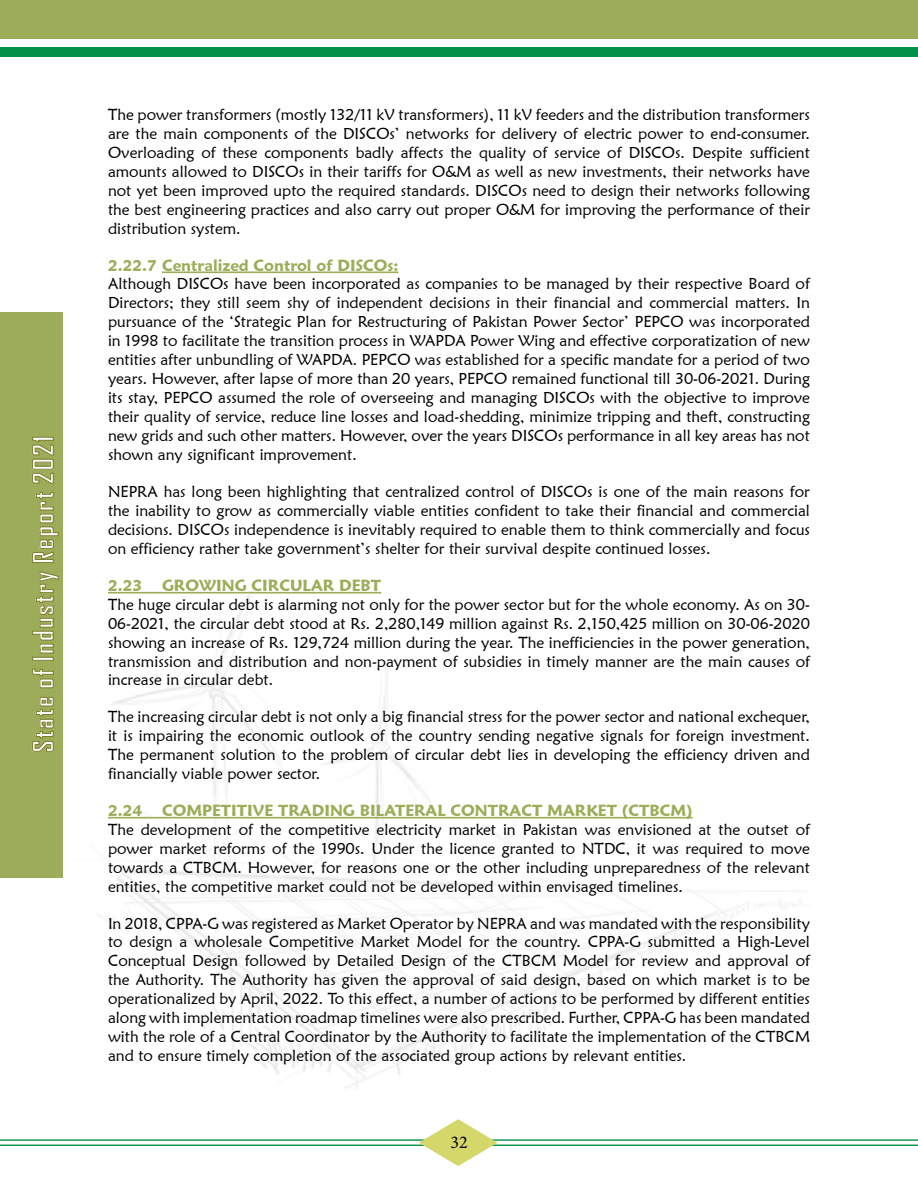
<style>
.page{position:relative;width:918px;height:1188px;background:#fff}
.page>*{position:absolute;margin:0;border:0;box-sizing:border-box;transform-origin:0 0}
.t1{font:700 27.15px "Agency FB";letter-spacing:.07em;color:#fff}
.t2{font:18px "Minion Pro";color:#000}
.t3{font:15.75px/18.9px "Maiandra GD";color:#000;text-align:justify}
.t4{font:600 15.75px "Maiandra GD";color:#9cad58}
</style>
<div class="page">
<img style="left:98px;top:591px;width:696px;height:498px">
<div style="left:0;top:0;width:918px;height:39px;background:#9cac58"></div>
<div style="left:0;top:48px;width:918px;height:9px;background:#039147"></div>
<div style="left:0;top:312px;width:63px;height:566px;background:#9cac58"></div>
<svg style="left:32px;top:697px;width:22px;height:55px"></svg>
<svg style="left:32px;top:669px;width:22px;height:19px"></svg>
<div style="left:32px;top:657px;width:21px;height:4px;border:1px solid #7e7e32"></div>
<svg style="left:32px;top:571px;width:27px;height:82px"></svg>
<svg style="left:32px;top:492px;width:27px;height:71px"></svg>
<svg style="left:32px;top:437px;width:22px;height:47px"></svg>
<hr style="left:492px;top:1145px;width:426px;height:1px;background:#039147">
<hr style="left:492px;top:1139px;width:426px;height:2px;background:#039147">
<hr style="left:0;top:1145px;width:427px;height:1px;background:#039147">
<hr style="left:0;top:1139px;width:427px;height:2px;background:#039147">
<svg style="left:419px;top:1119px;width:79px;height:47px"></svg>
<hr style="left:162px;top:271px;width:236px;height:2px;background:#9cad58">
<hr style="left:108px;top:592px;width:273px;height:2px;background:#9cad58">
<hr style="left:108px;top:817px;width:585px;height:2px;background:#9cad58">
<h1 class="t1" style="left:26px;top:753px;width:318px;rotate:-90deg">State of Industry Report 2021</h1>
<p class="t3" style="left:108px;top:105px;width:704px">The power transformers (mostly 132/11 kV transformers), 11 kV feeders and the distribution transformers are the main components of the DISCOs’ networks for delivery of electric power to end-consumer.<br>Overloading of these components badly affects the quality of service of DISCOs. Despite sufficient amounts allowed to DISCOs in their tariffs for O&amp;M as well as new investments, their networks have not yet been improved upto the required standards. DISCOs need to design their networks following the best engineering practices and also carry out proper O&amp;M for improving the performance of their distribution system.</p>
<p class="t4" style="left:108px;top:255px;width:292px">2.22.7 Centralized Control of DISCOs:</p>
<p class="t3" style="left:108px;top:274px;width:704px">Although DISCOs have been incorporated as companies to be managed by their respective Board of Directors; they still seem shy of independent decisions in their financial and commercial matters. In pursuance of the ‘Strategic Plan for Restructuring of Pakistan Power Sector’ PEPCO was incorporated in 1998 to facilitate the transition process in WAPDA Power Wing and effective corporatization of new entities after unbundling of WAPDA. PEPCO was established for a specific mandate for a period of two years. However, after lapse of more than 20 years, PEPCO remained functional till 30-06-2021. During its stay, PEPCO assumed the role of overseeing and managing DISCOs with the objective to improve their quality of service, reduce line losses and load-shedding, minimize tripping and theft, constructing new grids and such other matters. However, over the years DISCOs performance in all key areas has not shown any significant improvement.</p>
<p class="t3" style="left:108px;top:482px;width:704px">NEPRA has long been highlighting that centralized control of DISCOs is one of the main reasons for the inability to grow as commercially viable entities confident to take their financial and commercial decisions. DISCOs independence is inevitably required to enable them to think commercially and focus on efficiency rather take government’s shelter for their survival despite continued losses.</p>
<p class="t4" style="left:108px;top:576px;width:36px">2.23</p>
<p class="t4" style="left:162px;top:576px;width:221px">GROWING CIRCULAR DEBT</p>
<p class="t3" style="left:108px;top:595px;width:704px">The huge circular debt is alarming not only for the power sector but for the whole economy. As on 30- 06-2021, the circular debt stood at Rs. 2,280,149 million against Rs. 2,150,425 million on 30-06-2020 showing an increase of Rs. 129,724 million during the year. The inefficiencies in the power generation, transmission and distribution and non-payment of subsidies in timely manner are the main causes of increase in circular debt.</p>
<p class="t3" style="left:108px;top:707px;width:704px">The increasing circular debt is not only a big financial stress for the power sector and national exchequer, it is impairing the economic outlook of the country sending negative signals for foreign investment.<br>The permanent solution to the problem of circular debt lies in developing the efficiency driven and financially viable power sector.</p>
<p class="t4" style="left:108px;top:801px;width:36px">2.24</p>
<p class="t4" style="left:162px;top:801px;width:532px">COMPETITIVE TRADING BILATERAL CONTRACT MARKET (CTBCM)</p>
<p class="t3" style="left:108px;top:820px;width:704px">The development of the competitive electricity market in Pakistan was envisioned at the outset of power market reforms of the 1990s. Under the licence granted to NTDC, it was required to move towards a CTBCM. However, for reasons one or the other including unpreparedness of the relevant entities, the competitive market could not be developed within envisaged timelines.</p>
<p class="t3" style="left:108px;top:913px;width:704px">In 2018, CPPA-G was registered as Market Operator by NEPRA and was mandated with the responsibility to design a wholesale Competitive Market Model for the country. CPPA-G submitted a High-Level Conceptual Design followed by Detailed Design of the CTBCM Model for review and approval of the Authority. The Authority has given the approval of said design, based on which market is to be operationalized by April, 2022. To this effect, a number of actions to be performed by different entities along with implementation roadmap timelines were also prescribed. Further, CPPA-G has been mandated with the role of a Central Coordinator by the Authority to facilitate the implementation of the CTBCM and to ensure timely completion of the associated group actions by relevant entities.</p>
<p class="t2" style="left:450px;top:1130px;width:19px">32</p>
</div>
